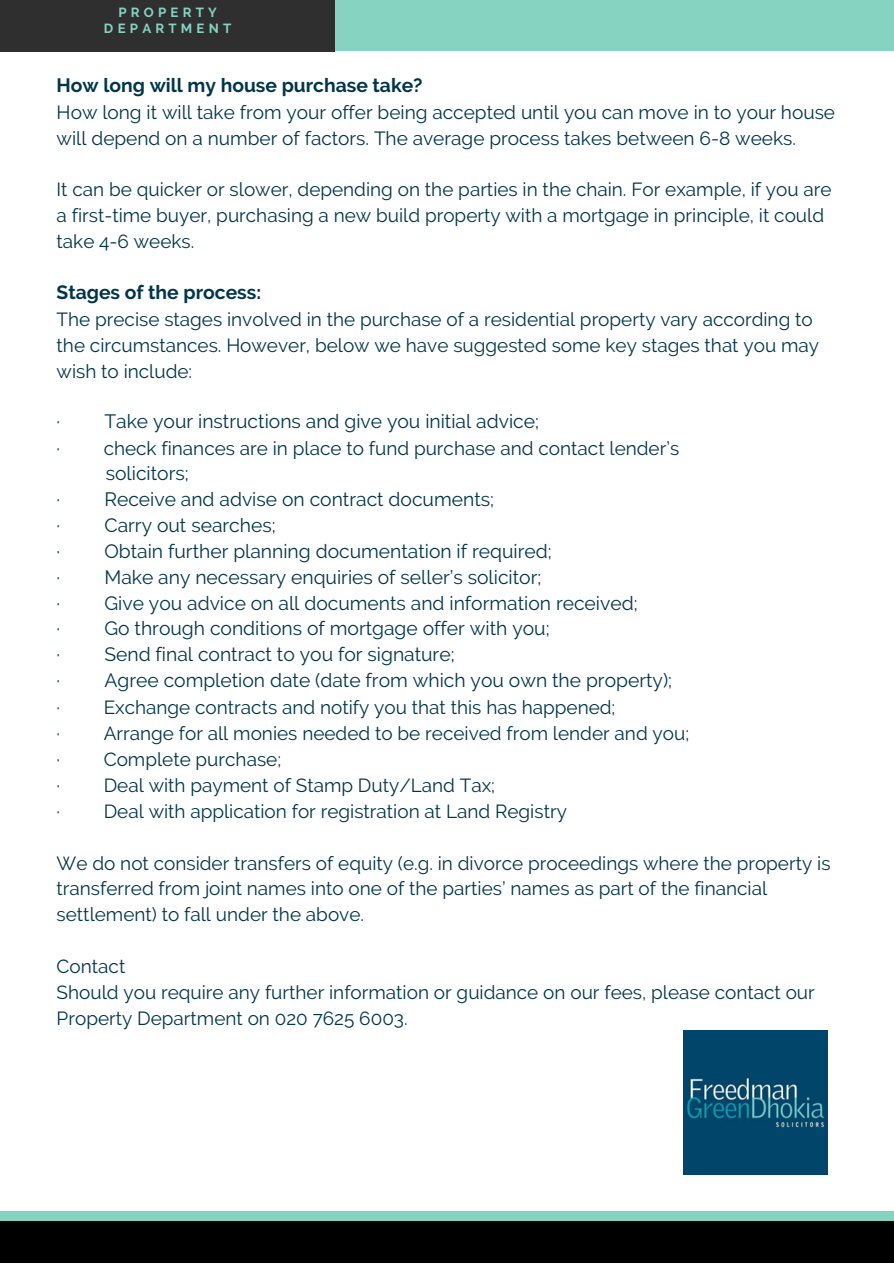
<style>
.page{position:relative;width:894px;height:1264px;background:#fff}
.page>*{position:absolute;margin:0;border:0;box-sizing:border-box;transform-origin:0 0}
.t1{font:19.2px/25.8px "Raleway";color:#00354a}
.t2{font:700 19.2px "Raleway";color:#00354a}
.t3{font:19.05px/25.8px "Raleway";color:#00354a}
.t4{font:18.9px/25.8px "Raleway";color:#00354a}
.t5{font:700 13.2px/15.8px "Raleway";letter-spacing:.32em;color:#86d3c1;text-align:center}
</style>
<div class="page">
<div style="left:322px;top:0;width:571px;height:51px;background:#86d3c1"></div>
<div style="left:0;top:0;width:335px;height:51px;background:#2f2f2f"></div>
<div style="left:0;top:1211px;width:893px;height:10px;background:#86d3c1"></div>
<div style="left:0;top:1221px;width:893px;height:41px;background:#000"></div>
<img style="left:683px;top:1030px;width:144px;height:144px">
<p class="t5" style="left:104px;top:4px;width:129px">PROPERTY<br>DEPARTMENT</p>
<p class="t2" style="left:57px;top:74px;width:367px">How long will my house purchase take?</p>
<p class="t3" style="left:57px;top:99px;width:779px">How long it will take from your offer being accepted until you can move in to your house will depend on a number of factors. The average process takes between 6-8 weeks.</p>
<p class="t4" style="left:57px;top:177px;width:776px">It can be quicker or slower, depending on the parties in the chain. For example, if you are a first-time buyer, purchasing a new build property with a mortgage in principle, it could take 4-6 weeks.</p>
<h1 class="t2" style="left:57px;top:281px;width:206px">Stages of the process:</h1>
<h1 class="t4" style="left:57px;top:306px;width:763px">The precise stages involved in the purchase of a residential property vary according to the circumstances. However, below we have suggested some key stages that you may wish to include:</h1>
<h1 class="t1" style="left:57px;top:408px;width:484px">· Take your instructions and give you initial advice;</h1>
<h1 class="t4" style="left:57px;top:436px;width:624px">· check finances are in place to fund purchase and contact lender’s</h1>
<h1 class="t1" style="left:57px;top:460px;width:616px;text-indent:49px">solicitors;<br>· Receive and advise on contract documents;<br>· Carry out searches;<br>· Obtain further planning documentation if required;<br>· Make any necessary enquiries of seller’s solicitor;<br>· Give you advice on all documents and information received;<br>· Go through conditions of mortgage offer with you;<br>· Send final contract to you for signature;<br>· Agree completion date (date from which you own the property);</h1>
<h1 class="t4" style="left:57px;top:694px;width:634px">· Exchange contracts and notify you that this has happened;<br>· Arrange for all monies needed to be received from lender and you; · Complete purchase;<br>· Deal with payment of Stamp Duty/Land Tax;<br>· Deal with application for registration at Land Registry</h1>
<h1 class="t4" style="left:57px;top:850px;width:775px">We do not consider transfers of equity (e.g. in divorce proceedings where the property is transferred from joint names into one of the parties’ names as part of the financial settlement) to fall under the above.</h1>
<h1 class="t4" style="left:57px;top:953px;width:759px">Contact<br>Should you require any further information or guidance on our fees, please contact our<br>Property Department on 020 7625 6003.</h1>
</div>
